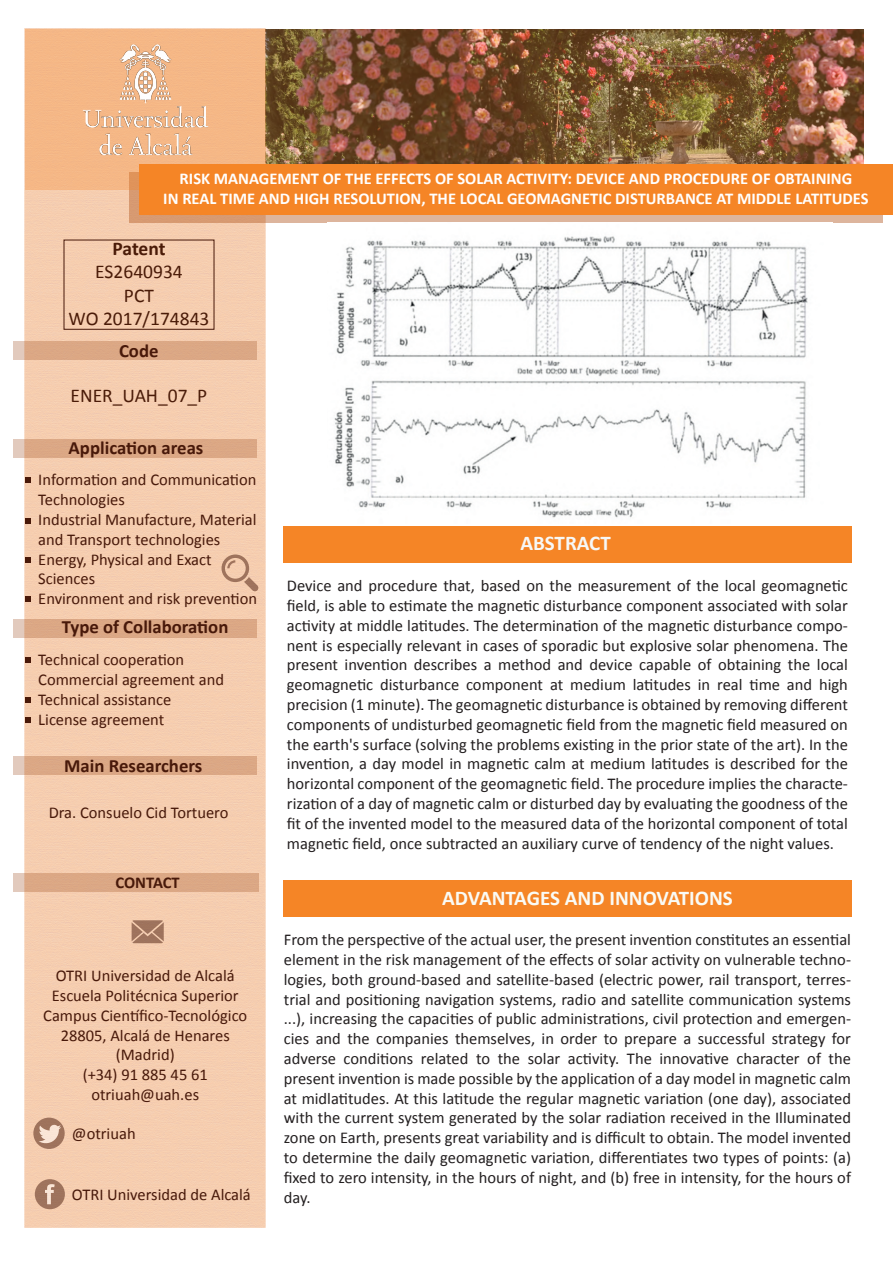
<style>
.page{position:relative;width:893px;height:1263px;background:#fff}
.page>*{position:absolute;margin:0;border:0;box-sizing:border-box;transform-origin:0 0}
.t1{font:700 21px "Calibri";color:#fafbf5}
.t2{font:700 21px "Calibri";color:#f7f8f7}
.t3{font:19.5px/23.4px "Calibri";color:#4a1b08;text-align:center}
.t4{font:700 19.5px "Calibri";letter-spacing:-.01em;color:#4a1b08}
.t5{font:700 18.75px "Calibri";color:#48190a}
.t6{font:16.5px/19.8px "Calibri";color:#231f20;text-align:justify}
.t7{font:16.5px/19.8px "Calibri";color:#48190a}
.t8{font:700 16.5px/19.8px "Calibri";color:#fff;text-align:center}
.t9{font:700 16.5px "Calibri";letter-spacing:-.005em;color:#48190a}
</style>
<div class="page">
<img style="left:13px;top:28px;width:307px;height:1200px">
<svg style="left:222px;top:554px;width:36px;height:37px"></svg>
<svg style="left:132px;top:920px;width:32px;height:23px"></svg>
<svg style="left:33px;top:1117px;width:32px;height:32px"></svg>
<svg style="left:39px;top:1124px;width:22px;height:19px"></svg>
<div style="left:35px;top:1179px;width:30px;height:30px;background:#9e735d;border-radius:50%"></div>
<svg style="left:45px;top:1184px;width:10px;height:20px"></svg>
<svg style="left:129px;top:189px;width:753px;height:33px;background:#deaa86"></svg>
<img style="left:25px;top:29px;width:838px;height:160px">
<div style="left:139px;top:164px;width:754px;height:50px;background:#f58526"></div>
<div style="left:283px;top:880px;width:568px;height:36px;background:#f58526"></div>
<div style="left:283px;top:526px;width:568px;height:36px;background:#f58526"></div>
<div style="left:14px;top:873px;width:244px;height:19px;background:#dca785"></div>
<div style="left:13px;top:756px;width:243px;height:19px;background:#dba785"></div>
<div style="left:13px;top:439px;width:243px;height:19px;background:#dca785"></div>
<div style="left:13px;top:341px;width:243px;height:19px;background:#dca784"></div>
<svg style="left:25px;top:477px;width:6px;height:6px"></svg>
<svg style="left:25px;top:657px;width:6px;height:6px"></svg>
<svg style="left:25px;top:697px;width:6px;height:5px"></svg>
<svg style="left:25px;top:518px;width:6px;height:6px"></svg>
<svg style="left:25px;top:557px;width:6px;height:6px"></svg>
<svg style="left:25px;top:597px;width:6px;height:5px"></svg>
<svg style="left:25px;top:717px;width:6px;height:5px"></svg>
<img style="left:72px;top:36px;width:146px;height:131px">
<div style="left:13px;top:619px;width:243px;height:18px;background:#dca785"></div>
<img style="left:334px;top:236px;width:474px;height:282px">
<p class="t8" style="left:163px;top:169px;width:707px">RISK MANAGEMENT OF THE EFFECTS OF SOLAR ACTIVITY: DEVICE AND PROCEDURE OF OBTAINING<br>IN REAL TIME AND HIGH RESOLUTION, THE LOCAL GEOMAGNETIC DISTURBANCE AT MIDDLE LATITUDES</p>
<p class="t4" style="left:113px;top:236px;width:54px">Patent</p>
<p class="t3" style="left:69px;top:260px;width:142px">ES2640934<br>PCT<br>WO 2017/174843</p>
<p class="t5" style="left:119px;top:339px;width:41px">Code</p>
<p class="t3" style="left:71px;top:384px;width:138px">ENER_UAH_07_P</p>
<p class="t5" style="left:69px;top:436px;width:136px">Application areas</p>
<p class="t7" style="left:38px;top:470px;width:220px">Information and Communication<br>Technologies<br>Industrial Manufacture, Material and Transport technologies<br>Energy, Physical and Exact<br>Sciences<br>Environment and risk prevention</p>
<p class="t5" style="left:62px;top:615px;width:168px">Type of Collaboration</p>
<p class="t7" style="left:38px;top:650px;width:187px">Technical cooperation<br>Commercial agreement and<br>Technical assistance<br>License agreement</p>
<p class="t5" style="left:64px;top:753px;width:140px">Main Researchers</p>
<p class="t7" style="left:49px;top:802px;width:181px">Dra. Consuelo Cid Tortuero</p>
<p class="t9" style="left:116px;top:872px;width:66px">CONTACT</p>
<p class="t7" style="left:43px;top:966px;width:205px;text-align:center">OTRI Universidad de Alcalá<br>Escuela Politécnica Superior<br>Campus Científico-Tecnológico<br>28805, Alcalá de Henares (Madrid)<br>(+34) 91 885 45 61 otriuah@uah.es</p>
<p class="t7" style="left:72px;top:1123px;width:65px">@otriuah</p>
<p class="t7" style="left:72px;top:1185px;width:180px">OTRI Universidad de Alcalá</p>
<p class="t2" style="left:520px;top:530px;width:92px">ABSTRACT</p>
<p class="t6" style="left:287px;top:576px;width:563px">Device and procedure that, based on the measurement of the local geomagnetic field, is able to estimate the magnetic disturbance component associated with solar activity at middle latitudes. The determination of the magnetic disturbance compo&shy;nent is especially relevant in cases of sporadic but explosive solar phenomena. The present invention describes a method and device capable of obtaining the local geomagnetic disturbance component at medium latitudes in real time and high precision (1 minute). The geomagnetic disturbance is obtained by removing different components of undisturbed geomagnetic field from the magnetic field measured on the earth's surface (solving the problems existing in the prior state of the art). In the invention, a day model in magnetic calm at medium latitudes is described for the horizontal component of the geomagnetic field. The procedure implies the characte&shy;rization of a day of magnetic calm or disturbed day by evaluating the goodness of the fit of the invented model to the measured data of the horizontal component of total magnetic field, once subtracted an auxiliary curve of tendency of the night values.</p>
<p class="t1" style="left:442px;top:884px;width:292px">ADVANTAGES AND INNOVATIONS</p>
<p class="t6" style="left:284px;top:930px;width:569px">From the perspective of the actual user, the present invention constitutes an essential element in the risk management of the effects of solar activity on vulnerable techno&shy;logies, both ground-based and satellite-based (electric power, rail transport, terres&shy;trial and positioning navigation systems, radio and satellite communication systems ...), increasing the capacities of public administrations, civil protection and emergen&shy;cies and the companies themselves, in order to prepare a successful strategy for adverse conditions related to the solar activity. The innovative character of the present invention is made possible by the application of a day model in magnetic calm at midlatitudes. At this latitude the regular magnetic variation (one day), associated with the current system generated by the solar radiation received in the Illuminated zone on Earth, presents great variability and is difficult to obtain. The model invented to determine the daily geomagnetic variation, differentiates two types of points: (a) fixed to zero intensity, in the hours of night, and (b) free in intensity, for the hours of day.</p>
</div>
